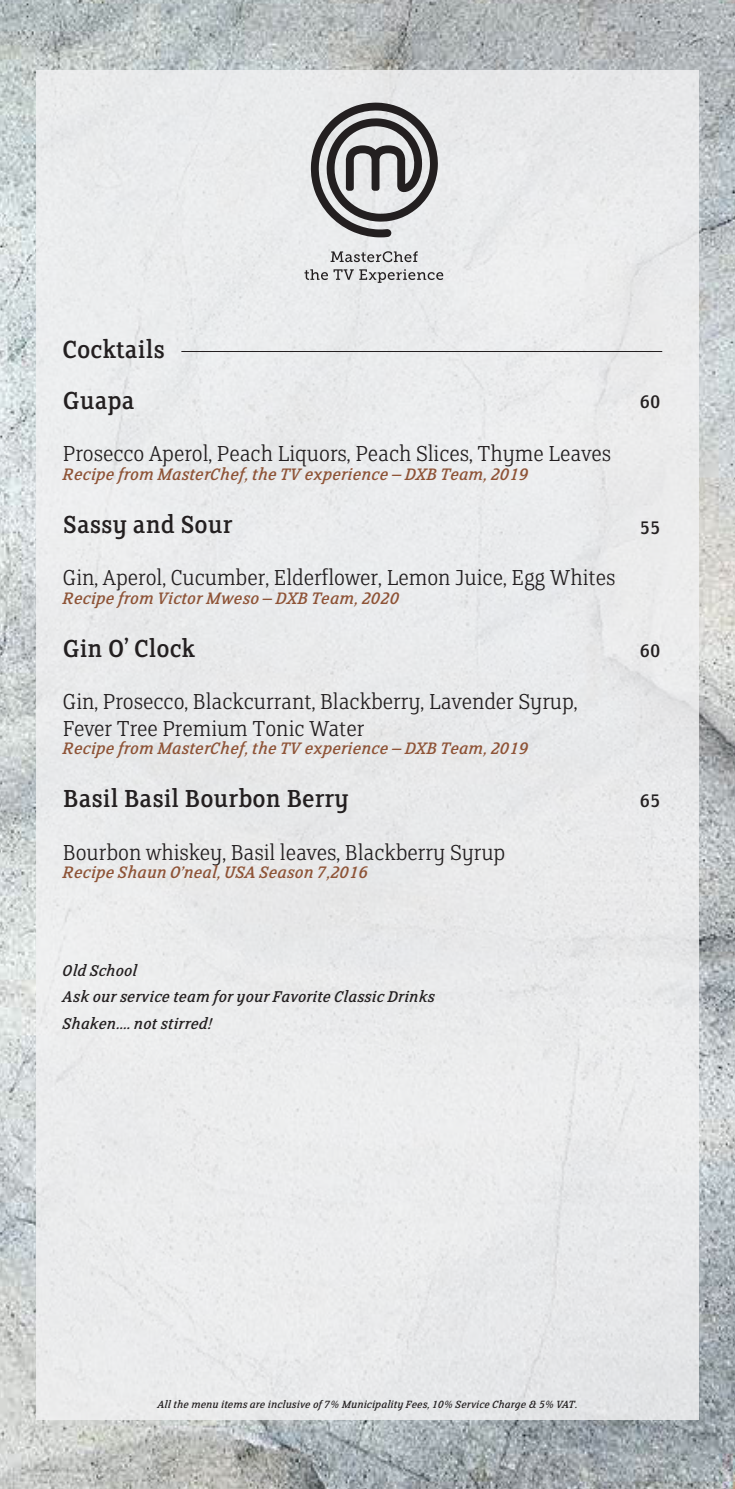
<style>
.page{position:relative;width:735px;height:1489px;background:#fff}
.page>*{position:absolute;margin:0;border:0;box-sizing:border-box;transform-origin:0 0}
.t1{font:27.82px "FS Clerkenwell";color:#231f20}
.t2{font:27.65px "FS Clerkenwell";color:#231f20}
.t3{font:300 24.32px/26.2px "FS Clerkenwell";color:#231f20}
.t4{font:20.3px "FS Clerkenwell";color:#231f20}
.t5{font:italic 18.55px "FS Clerkenwell";color:#8e5336}
.t6{font:italic 17.5px/26.2px "FS Clerkenwell";color:#231f20}
.t7{font:italic 11.72px "FS Clerkenwell";color:#231f20}
</style>
<div class="page">
<img style="left:0;top:0;width:734px;height:1488px">
<div style="left:36px;top:70px;width:662px;height:1349px;background:#eaebec"></div>
<svg style="left:310px;top:102px;width:128px;height:135px"></svg>
<svg style="left:330px;top:251px;width:87px;height:11px"></svg>
<svg style="left:304px;top:269px;width:49px;height:11px"></svg>
<svg style="left:359px;top:269px;width:84px;height:14px"></svg>
<hr style="left:181px;top:351px;width:481px;height:1px;background:#231f20">
<p class="t1" style="left:62px;top:336px;width:104px">Cocktails</p>
<p class="t2" style="left:63px;top:387px;width:73px">Guapa</p>
<p class="t3" style="left:63px;top:442px;width:549px">Prosecco Aperol, Peach Liquors, Peach Slices, Thyme Leaves</p>
<p class="t5" style="left:63px;top:465px;width:467px">Recipe from MasterChef, the TV experience – DXB Team, 2019</p>
<p class="t2" style="left:63px;top:511px;width:171px">Sassy and Sour</p>
<p class="t3" style="left:63px;top:566px;width:553px">Gin, Aperol, Cucumber, Elderflower, Lemon Juice, Egg Whites</p>
<p class="t5" style="left:63px;top:589px;width:338px">Recipe from Victor Mweso – DXB Team, 2020</p>
<p class="t2" style="left:63px;top:635px;width:134px">Gin O’ Clock</p>
<p class="t3" style="left:63px;top:690px;width:516px">Gin, Prosecco, Blackcurrant, Blackberry, Lavender Syrup,<br>Fever Tree Premium Tonic Water</p>
<p class="t5" style="left:63px;top:739px;width:467px">Recipe from MasterChef, the TV experience – DXB Team, 2019</p>
<p class="t2" style="left:63px;top:785px;width:287px">Basil Basil Bourbon Berry</p>
<p class="t3" style="left:63px;top:840px;width:443px">Bourbon whiskey, Basil leaves, Blackberry Syrup</p>
<p class="t5" style="left:63px;top:863px;width:307px">Recipe Shaun O’neal, USA Season 7,2016</p>
<p class="t4" style="left:639px;top:392px;width:22px">60</p>
<p class="t4" style="left:639px;top:518px;width:22px">55</p>
<p class="t4" style="left:639px;top:641px;width:22px">60</p>
<p class="t4" style="left:639px;top:791px;width:22px">65</p>
<p class="t6" style="left:63px;top:958px;width:373px">Old School<br>Ask our service team for your Favorite Classic Drinks<br>Shaken…. not stirred!</p>
<p class="t7" style="left:158px;top:1398px;width:421px">All the menu items are inclusive of 7% Municipality Fees, 10% Service Charge &amp; 5% VAT.</p>
</div>
